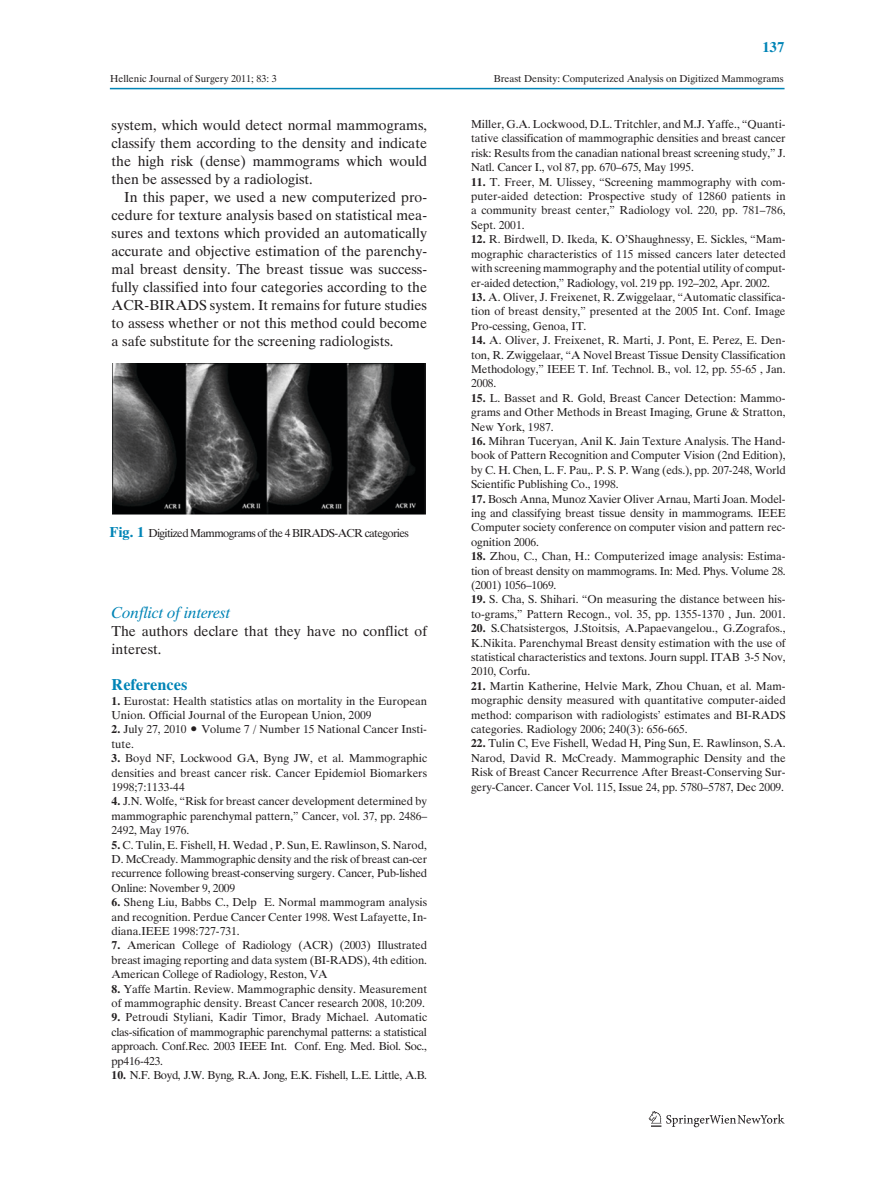
<style>
.page{position:relative;width:893px;height:1191px;background:#fff}
.page>*{position:absolute;margin:0;border:0;box-sizing:border-box;transform-origin:0 0}
.t1{font:italic 16.5px "Mg Times";color:#0084b6}
.t2{font:700 16.5px "Mg Times";color:#0084b6}
.t3{font:15px/18px "Mg Times";color:#231f20;text-align:justify}
.t4{font:700 15px "Mg Times";color:#0084b6}
.t5{font:12px/14.4px "Mg Times";letter-spacing:-.01em;color:#231f20;text-align:justify}
.t6{font:12px "Mg Times";letter-spacing:-.03em;color:#231f20}
.t7{font:12px "Mg Times";letter-spacing:-.05em;color:#231f20}
.t8{font:10.5px "Mg Times";color:#231f20}
.s1{font-weight:700;font-size:15px;color:#0084b6}
.s2{font-weight:700}
</style>
<div class="page">
<hr style="left:110px;top:88px;width:674px;height:1px;background:#0084b6">
<svg style="left:649px;top:1111px;width:136px;height:16px"></svg>
<img style="left:112px;top:363px;width:313px;height:151px">
<p class="t8" style="left:110px;top:72px;width:168px">Hellenic Journal of Surgery 2011; 83: 3</p>
<p class="t3" style="left:112px;top:116px;width:317px">system, which would detect normal mammograms, classify them according to the density and indicate the high risk (dense) mammograms which would then be assessed by a radiologist.</p>
<p class="t3" style="left:112px;top:188px;width:317px;text-indent:13px">In this paper, we used a new computerized pro&shy;cedure for texture analysis based on statistical mea&shy;sures and textons which provided an automatically accurate and objective estimation of the parenchy&shy;mal breast density. The breast tissue was success&shy;fully classified into four categories according to the ACR-BIRADS system. It remains for future studies to assess whether or not this method could become a safe substitute for the screening radiologists.</p>
<p class="t7" style="left:109px;top:526px;width:301px"><span class="s1">Fig. 1</span> Digitized Mammograms of the 4 BIRADS-ACR categories</p>
<h1 class="t1" style="left:112px;top:603px;width:120px">Conflict of interest</h1>
<p class="t3" style="left:112px;top:622px;width:317px">The authors declare that they have no conflict of interest.</p>
<h1 class="t2" style="left:112px;top:675px;width:77px">References</h1>
<p class="t5" style="left:112px;top:693px;width:317px"><span class="s2">1.</span> Eurostat: Health statistics atlas on mortality in the European<br>Union. Official Journal of the European Union, 2009</p>
<p class="t5" style="left:112px;top:722px;width:317px"><span class="s2">2.</span> July 27, 2010 • Volume 7 / Number 15 National Cancer Insti&shy;tute.</p>
<p class="t5" style="left:112px;top:751px;width:317px"><span class="s2">3.</span> Boyd NF, Lockwood GA, Byng JW, et al. Mammographic densities and breast cancer risk. Cancer Epidemiol Biomarkers 1998;7:1133-44</p>
<p class="t5" style="left:112px;top:794px;width:317px"><span class="s2">4.</span> J.N. Wolfe, “Risk for breast cancer development determined by mammographic parenchymal pattern,” Cancer, vol. 37, pp. 2486– 2492, May 1976.</p>
<p class="t5" style="left:112px;top:837px;width:317px"><span class="s2">5.</span> C. Tulin, E. Fishell, H. Wedad , P. Sun, E. Rawlinson, S. Narod, D. McCready. Mammographic density and the risk of breast can-cer recurrence following breast-conserving surgery. Cancer, Pub-lished Online: November 9, 2009</p>
<p class="t5" style="left:112px;top:895px;width:317px"><span class="s2">6.</span> Sheng Liu, Babbs C., Delp E. Normal mammogram analysis and recognition. Perdue Cancer Center 1998. West Lafayette, In&shy;diana.IEEE 1998:727-731.</p>
<p class="t5" style="left:112px;top:938px;width:317px"><span class="s2">7.</span> American College of Radiology (ACR) (2003) Illustrated breast imaging reporting and data system (BI-RADS), 4th edition.<br>American College of Radiology, Reston, VA</p>
<p class="t5" style="left:112px;top:981px;width:317px"><span class="s2">8.</span> Yaffe Martin. Review. Mammographic density. Measurement of mammographic density. Breast Cancer research 2008, 10:209.</p>
<p class="t5" style="left:112px;top:1010px;width:317px"><span class="s2">9.</span> Petroudi Styliani, Kadir Timor, Brady Michael. Automatic clas-sification of mammographic parenchymal patterns: a statistical approach. Conf.Rec. 2003 IEEE Int. Conf. Eng. Med. Biol. Soc., pp416-423.</p>
<p class="t6" style="left:112px;top:1068px;width:317px"><span class="s2">10.</span> N.F. Boyd, J.W. Byng, R.A. Jong, E.K. Fishell, L.E. Little, A.B.</p>
<p class="t4" style="left:763px;top:39px;width:23px">137</p>
<p class="t8" style="left:494px;top:73px;width:291px">Breast Density: Computerized Analysis on Digitized Mammograms</p>
<p class="t5" style="left:471px;top:117px;width:316px">Miller, G.A. Lockwood, D.L. Tritchler, and M.J. Yaffe., “Quanti&shy;tative classification of mammographic densities and breast cancer risk: Results from the canadian national breast screening study,” J.<br>Natl. Cancer I., vol 87, pp. 670–675, May 1995.</p>
<p class="t5" style="left:471px;top:175px;width:316px"><span class="s2">11.</span> T. Freer, M. Ulissey, “Screening mammography with com&shy;puter-aided detection: Prospective study of 12860 patients in a community breast center,” Radiology vol. 220, pp. 781–786, Sept. 2001.</p>
<p class="t5" style="left:471px;top:232px;width:316px"><span class="s2">12.</span> R. Birdwell, D. Ikeda, K. O’Shaughnessy, E. Sickles, “Mam&shy;mographic characteristics of 115 missed cancers later detected with screening mammography and the potential utility of comput&shy;er-aided detection,” Radiology, vol. 219 pp. 192–202, Apr. 2002.</p>
<p class="t5" style="left:471px;top:290px;width:316px"><span class="s2">13.</span> A. Oliver, J. Freixenet, R. Zwiggelaar, “Automatic classifica&shy;tion of breast density,” presented at the 2005 Int. Conf. Image Pro-cessing, Genoa, IT.</p>
<p class="t5" style="left:471px;top:333px;width:316px"><span class="s2">14.</span> A. Oliver, J. Freixenet, R. Marti, J. Pont, E. Perez, E. Den&shy;ton, R. Zwiggelaar, “A Novel Breast Tissue Density Classification Methodology,” IEEE T. Inf. Technol. B., vol. 12, pp. 55-65 , Jan.<br>2008.</p>
<p class="t5" style="left:471px;top:391px;width:316px"><span class="s2">15.</span> L. Basset and R. Gold, Breast Cancer Detection: Mammo&shy;grams and Other Methods in Breast Imaging, Grune &amp; Stratton, New York, 1987.</p>
<p class="t5" style="left:471px;top:434px;width:316px"><span class="s2">16.</span> Mihran Tuceryan, Anil K. Jain Texture Analysis. The Hand&shy;book of Pattern Recognition and Computer Vision (2nd Edition), by C. H. Chen, L. F. Pau,. P. S. P. Wang (eds.), pp. 207-248, World Scientific Publishing Co., 1998.</p>
<p class="t5" style="left:471px;top:491px;width:316px"><span class="s2">17.</span> Bosch Anna, Munoz Xavier Oliver Arnau, Marti Joan. Model&shy;ing and classifying breast tissue density in mammograms. IEEE Computer society conference on computer vision and pattern rec&shy;ognition 2006.</p>
<p class="t5" style="left:471px;top:549px;width:316px"><span class="s2">18.</span> Zhou, C., Chan, H.: Computerized image analysis: Estima&shy;tion of breast density on mammograms. In: Med. Phys. Volume 28. (2001) 1056–1069.</p>
<p class="t5" style="left:471px;top:592px;width:316px"><span class="s2">19.</span> S. Cha, S. Shihari. “On measuring the distance between his&shy;to-grams,” Pattern Recogn., vol. 35, pp. 1355-1370 , Jun. 2001.</p>
<p class="t5" style="left:471px;top:621px;width:316px"><span class="s2">20.</span> S.Chatsistergos, J.Stoitsis, A.Papaevangelou., G.Zografos., K.Nikita. Parenchymal Breast density estimation with the use of statistical characteristics and textons. Journ suppl. ITAB 3-5 Nov, 2010, Corfu.</p>
<p class="t5" style="left:471px;top:679px;width:316px"><span class="s2">21.</span> Martin Katherine, Helvie Mark, Zhou Chuan, et al. Mam&shy;mographic density measured with quantitative computer-aided method: comparison with radiologists’ estimates and BI-RADS categories. Radiology 2006; 240(3): 656-665.</p>
<p class="t5" style="left:471px;top:736px;width:316px"><span class="s2">22.</span> Tulin C, Eve Fishell, Wedad H, Ping Sun, E. Rawlinson, S.A.<br>Narod, David R. McCready. Mammographic Density and the Risk of Breast Cancer Recurrence After Breast-Conserving Sur&shy;gery-Cancer. Cancer Vol. 115, Issue 24, pp. 5780–5787, Dec 2009.</p>
</div>
